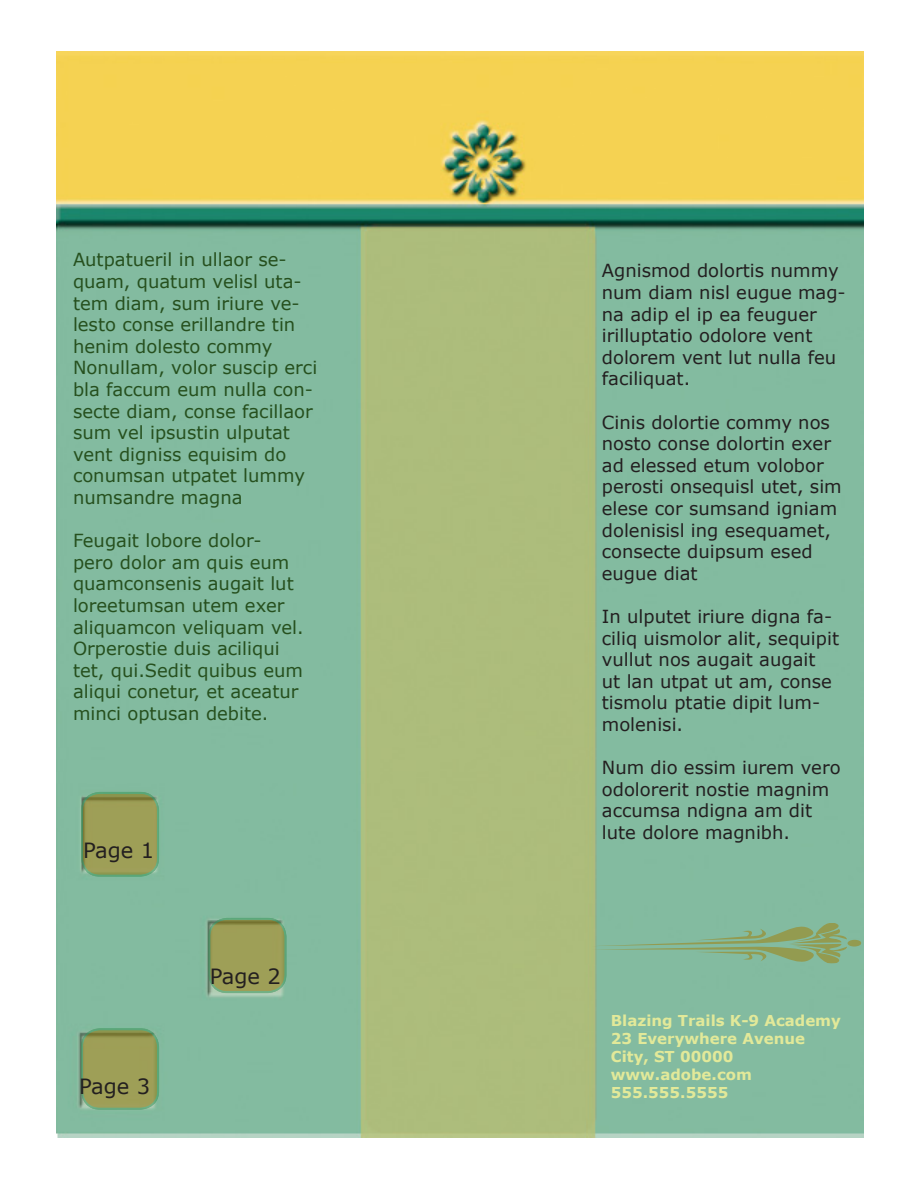
<style>
.page{position:relative;width:918px;height:1188px;background:#fff}
.page>*{position:absolute;margin:0;border:0;box-sizing:border-box;transform-origin:0 0}
.t1{font:21px "Verdana";color:#231f20}
.Normal_Text{font:18px/21.6px "Verdana";color:#231f20}
.Normal_Green_Text{font:18px/21.6px "Verdana";color:#26501e}
.Normal_Text-2{font:700 15px "Verdana";color:#e2e999}
</style>
<div class="page">
<img style="left:56px;top:52px;width:807px;height:1086px">
<svg style="left:82px;top:793px;width:76px;height:83px;background:#9b9c55"></svg>
<div style="left:81px;top:792px;width:78px;height:85px;border:1px solid #329a56;border-radius:18px"></div>
<div style="left:82px;top:793px;width:76px;height:82px;border:1px solid #329a56;border-radius:17px"></div>
<div style="left:209px;top:919px;width:77px;height:73px;background:#9e9f57;border-radius:18px"></div>
<div style="left:208px;top:918px;width:78px;height:75px;border:1px solid #329a56;border-radius:18px"></div>
<div style="left:210px;top:919px;width:75px;height:73px;border:1px solid #329a56;border-radius:17px"></div>
<svg style="left:82px;top:1029px;width:76px;height:80px;background:#9b9c55"></svg>
<div style="left:81px;top:1028px;width:78px;height:82px;border:1px solid #329a56;border-radius:18px"></div>
<div style="left:82px;top:1030px;width:76px;height:78px;border:1px solid #329a56;border-radius:17px"></div>
<div style="left:848px;top:940px;width:13px;height:7px;background:#939b50;border-radius:50%"></div>
<svg style="left:591px;top:923px;width:256px;height:45px;background:#87b38d"></svg>
<p class="Normal_Green_Text" style="left:73px;top:248px;width:230px">Autpatueril in ullaor se&shy;quam, quatum velisl uta&shy;tem diam, sum iriure ve&shy;lesto conse erillandre tin henim dolesto commy</p>
<p class="Normal_Green_Text" style="left:73px;top:356px;width:246px">Nonullam, volor suscip erci bla faccum eum nulla con&shy;secte diam, conse facillaor sum vel ipsustin ulputat vent digniss equisim do conumsan utpatet lummy numsandre magna</p>
<p class="Normal_Green_Text" style="left:73px;top:529px;width:232px">Feugait lobore dolor&shy;pero dolor am quis eum quamconsenis augait lut loreetumsan utem exer aliquamcon veliquam vel.</p>
<p class="Normal_Green_Text" style="left:73px;top:637px;width:232px">Orperostie duis aciliqui tet, qui.Sedit quibus eum aliqui conetur, et aceatur minci optusan debite.</p>
<p class="t1" style="left:83px;top:837px;width:73px">Page 1</p>
<p class="t1" style="left:79px;top:1073px;width:73px">Page 3</p>
<p class="t1" style="left:210px;top:963px;width:73px">Page 2</p>
<p class="Normal_Text" style="left:602px;top:260px;width:245px">Agnismod dolortis nummy num diam nisl eugue mag&shy;na adip el ip ea feuguer irilluptatio odolore vent dolorem vent lut nulla feu faciliquat.</p>
<p class="Normal_Text" style="left:602px;top:411px;width:241px">Cinis dolortie commy nos nosto conse dolortin exer ad elessed etum volobor perosti onsequisl utet, sim elese cor sumsand igniam dolenisisl ing esequamet, consecte duipsum esed eugue diat</p>
<p class="Normal_Text" style="left:602px;top:605px;width:239px">In ulputet iriure digna fa&shy;ciliq uismolor alit, sequipit vullut nos augait augait<br>ut lan utpat ut am, conse tismolu ptatie dipit lum&shy;molenisi.</p>
<p class="Normal_Text" style="left:602px;top:756px;width:240px">Num dio essim iurem vero odolorerit nostie magnim accumsa ndigna am dit lute dolore magnibh.</p>
<p class="Normal_Text-2" style="left:611px;top:1011px;width:232px">Blazing Trails K-9 Academy</p>
<p class="Normal_Text-2" style="left:611px;top:1029px;width:196px">23 Everywhere Avenue</p>
<p class="Normal_Text-2" style="left:611px;top:1047px;width:124px">City, ST 00000</p>
<p class="Normal_Text-2" style="left:611px;top:1065px;width:143px">www.adobe.com</p>
<p class="Normal_Text-2" style="left:611px;top:1083px;width:119px">555.555.5555</p>
</div>
